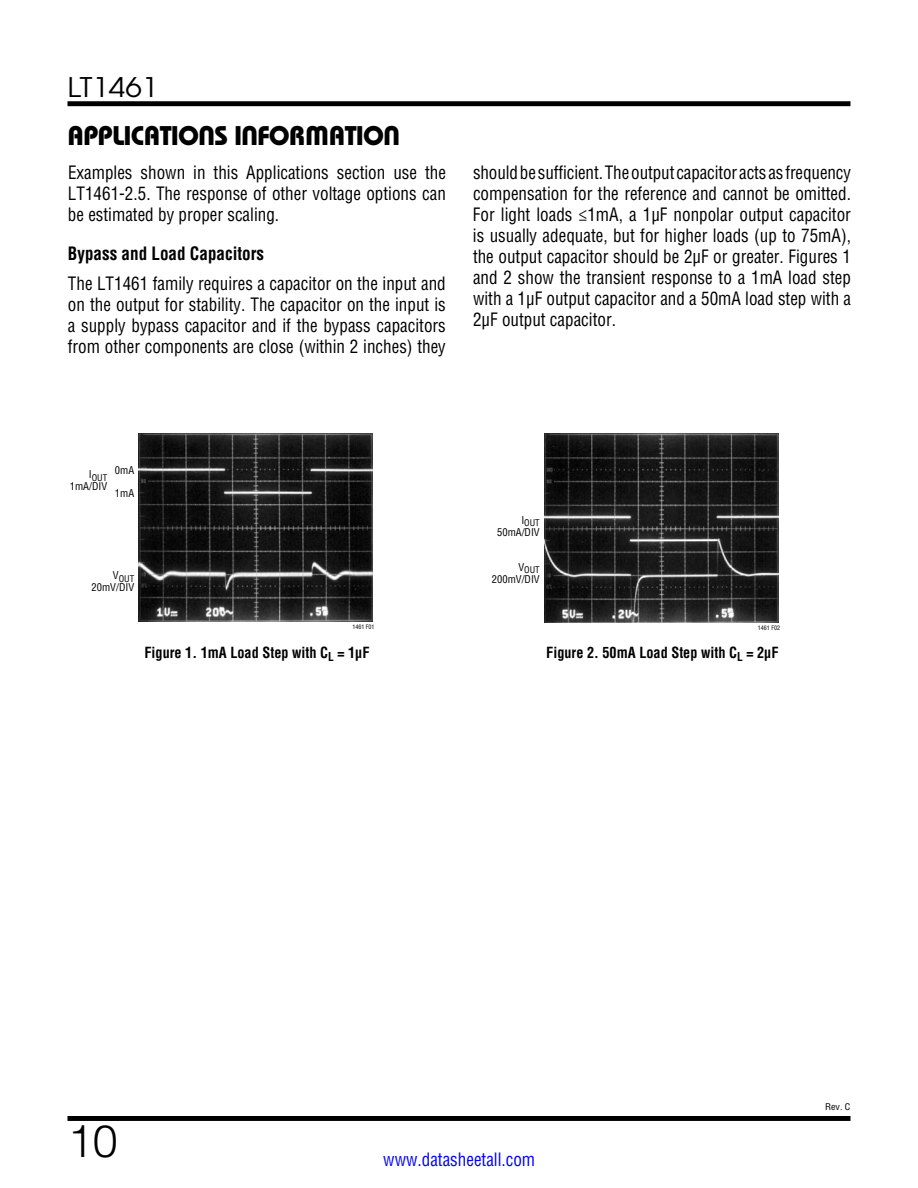
<style>
.page{position:relative;width:918px;height:1188px;background:#fff}
.page>*{position:absolute;margin:0;border:0;box-sizing:border-box;transform-origin:0 0}
.t1{font:300 45px "Helvetica";color:#000}
.t2{font:27px "Linear Bauhaus";letter-spacing:-.02em;color:#000}
.t3{font:27px "Avant Garde";color:#000;scale:1.1 1}
.t4{font:18px/21px "Linear Helv Cond";color:#000;text-align:justify;scale:.95 1}
.t5{font:700 18px "Linear Helv Cond";color:#000;scale:.95 1}
.t6{font:18px "Linear Helv Cond";color:#00f;scale:.95 1}
.t7{font:700 15px "Linear Helv Cond";color:#000;scale:.95 1}
.t8{font:10.5px "Linear Helv Cond";color:#000}
.t9{font:9px "Linear Helv Cond";color:#000}
.t10{font:9px "Linear Helv Cond";color:#000;scale:1.1 1}
.t11{font:6px "Linear Helv Cond";color:#000}
</style>
<div class="page">
<div style="left:68px;top:101px;width:782px;height:5px;background:#000"></div>
<div style="left:68px;top:1116px;width:782px;height:5px;background:#000"></div>
<img style="left:139px;top:434px;width:234px;height:188px">
<img style="left:544px;top:434px;width:234px;height:188px">
<h2 class="t3" style="left:68px;top:70px;width:84px">LT1461</h2>
<h2 class="t2" style="left:68px;top:119px;width:334px">APPLICATIONS INFORMATION</h2>
<p class="t4" style="left:68px;top:162px;width:399px">Examples shown in this Applications section use the LT1461-2.5. The response of other voltage options can be estimated by proper scaling.</p>
<p class="t5" style="left:68px;top:242px;width:208px">Bypass and Load Capacitors</p>
<p class="t4" style="left:68px;top:273px;width:399px">The LT1461 family requires a capacitor on the input and on the output for stability. The capacitor on the input is a supply bypass capacitor and if the bypass capacitors from other components are close (within 2 inches) they</p>
<p class="t4" style="left:473px;top:161px;width:399px">shouldbe sufficient. Theoutput capacitor acts as frequency compensation for the reference and cannot be omitted.<br>For light loads ≤1mA, a 1µF nonpolar output capacitor is usually adequate, but for higher loads (up to 75mA), the output capacitor should be 2µF or greater. Figures 1 and 2 show the transient response to a 1mA load step with a 1µF output capacitor and a 50mA load step with a 2µF output capacitor.</p>
<p class="t9" style="left:89px;top:472px;width:20px"><sup>I</sup>OUT</p>
<p class="t8" style="left:70px;top:480px;width:39px">1mA/DIV</p>
<p class="t8" style="left:115px;top:463px;width:21px">0mA</p>
<p class="t8" style="left:115px;top:486px;width:21px">1mA</p>
<p class="t9" style="left:113px;top:573px;width:23px"><sup>V</sup>OUT</p>
<p class="t8" style="left:92px;top:581px;width:44px">20mV/DIV</p>
<p class="t11" style="left:352px;top:623px;width:24px">1461 F01</p>
<p class="t7" style="left:144px;top:643px;width:238px">Figure 1. 1mA Load Step with C<sub>L</sub> = 1µF</p>
<p class="t9" style="left:521px;top:517px;width:20px"><sup>I</sup>OUT</p>
<p class="t8" style="left:497px;top:526px;width:44px">50mA/DIV</p>
<p class="t9" style="left:518px;top:564px;width:23px"><sup>V</sup>OUT</p>
<p class="t8" style="left:492px;top:573px;width:49px">200mV/DIV</p>
<p class="t11" style="left:758px;top:624px;width:24px">1461 F02</p>
<p class="t7" style="left:546px;top:643px;width:246px">Figure 2. 50mA Load Step with C<sub>L</sub> = 2µF</p>
<p class="t10" style="left:825px;top:1102px;width:24px">Rev. C</p>
<h1 class="t1" style="left:68px;top:1113px;width:52px">10</h1>
<p class="t6" style="left:383px;top:1148px;width:161px">www.datasheetall.com</p>
</div>
